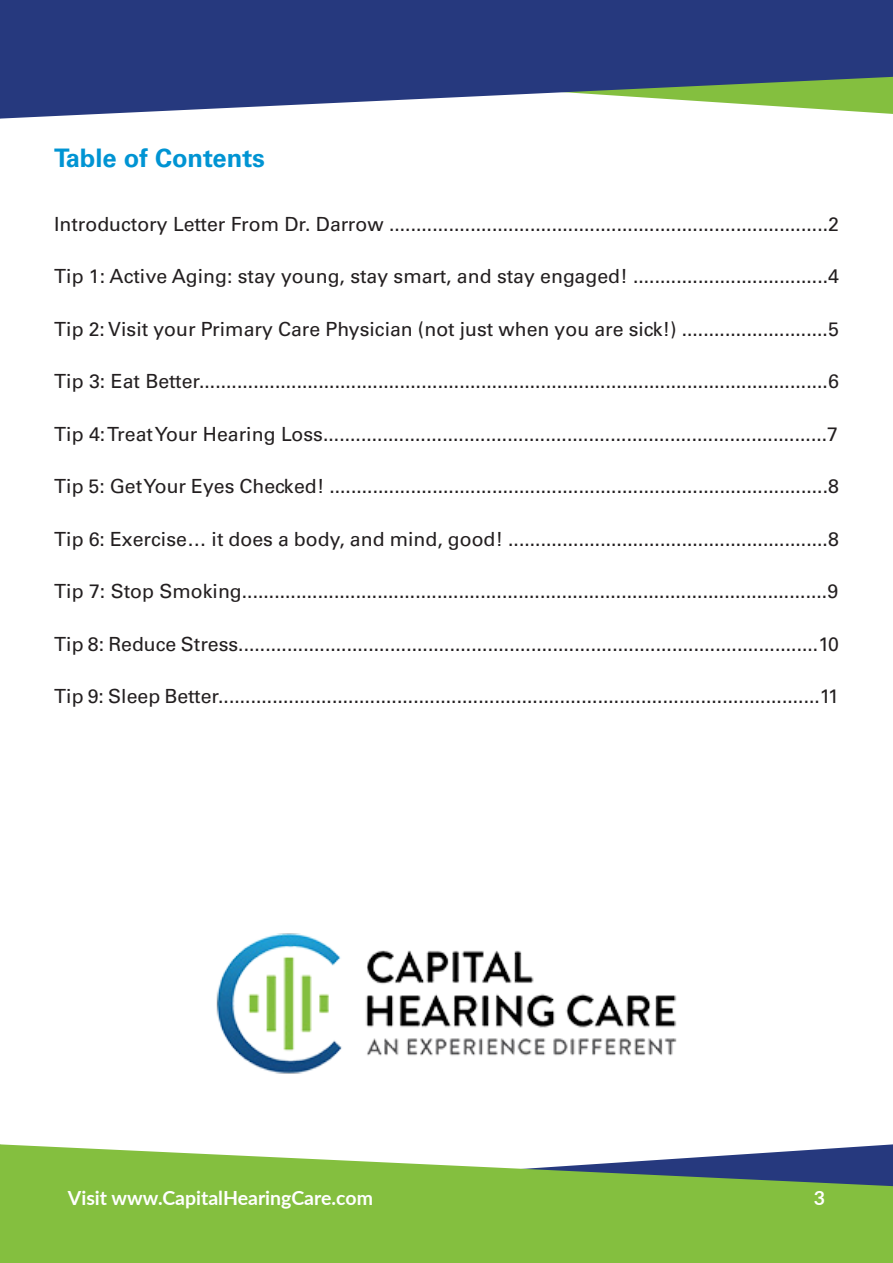
<style>
.page{position:relative;width:893px;height:1263px;background:#fff}
.page>*{position:absolute;margin:0;border:0;box-sizing:border-box;transform-origin:0 0}
.t1{font:700 25.5px "Univers LT Std";color:#0094d3}
.t2{font:19.5px "Univers LT Std";color:#231f20}
.t3{font:700 19.5px "Lato";color:#fff}
</style>
<div class="page">
<svg style="left:0;top:0;width:893px;height:119px;background:#45588a"></svg>
<svg style="left:0;top:1144px;width:893px;height:119px;background:#8abc57"></svg>
<img style="left:216px;top:933px;width:461px;height:141px">
<p class="t1" style="left:54px;top:143px;width:213px">Table of Contents</p>
<p class="t2" style="left:54px;top:212px;width:786px">Introductory Letter From Dr. Darrow .................................................................................2</p>
<p class="t2" style="left:54px;top:265px;width:786px">Tip 1: Active Aging: stay young, stay smart, and stay engaged! ....................................4</p>
<p class="t2" style="left:54px;top:317px;width:786px">Tip 2: Visit your Primary Care Physician (not just when you are sick!) ...........................5</p>
<p class="t2" style="left:54px;top:370px;width:786px">Tip 3: Eat Better....................................................................................................................6</p>
<p class="t2" style="left:54px;top:422px;width:786px">Tip 4: Treat Your Hearing Loss.............................................................................................7</p>
<p class="t2" style="left:54px;top:475px;width:786px">Tip 5: Get Your Eyes Checked! ............................................................................................8</p>
<p class="t2" style="left:54px;top:527px;width:786px">Tip 6: Exercise… it does a body, and mind, good! ...........................................................8</p>
<p class="t2" style="left:54px;top:579px;width:786px">Tip 7: Stop Smoking............................................................................................................9</p>
<p class="t2" style="left:54px;top:632px;width:786px">Tip 8: Reduce Stress...........................................................................................................10</p>
<p class="t2" style="left:54px;top:684px;width:786px">Tip 9: Sleep Better...............................................................................................................11</p>
<p class="t3" style="left:68px;top:1184px;width:307px">Visit www.CapitalHearingCare.com</p>
<p class="t3" style="left:814px;top:1184px;width:13px">3</p>
</div>
